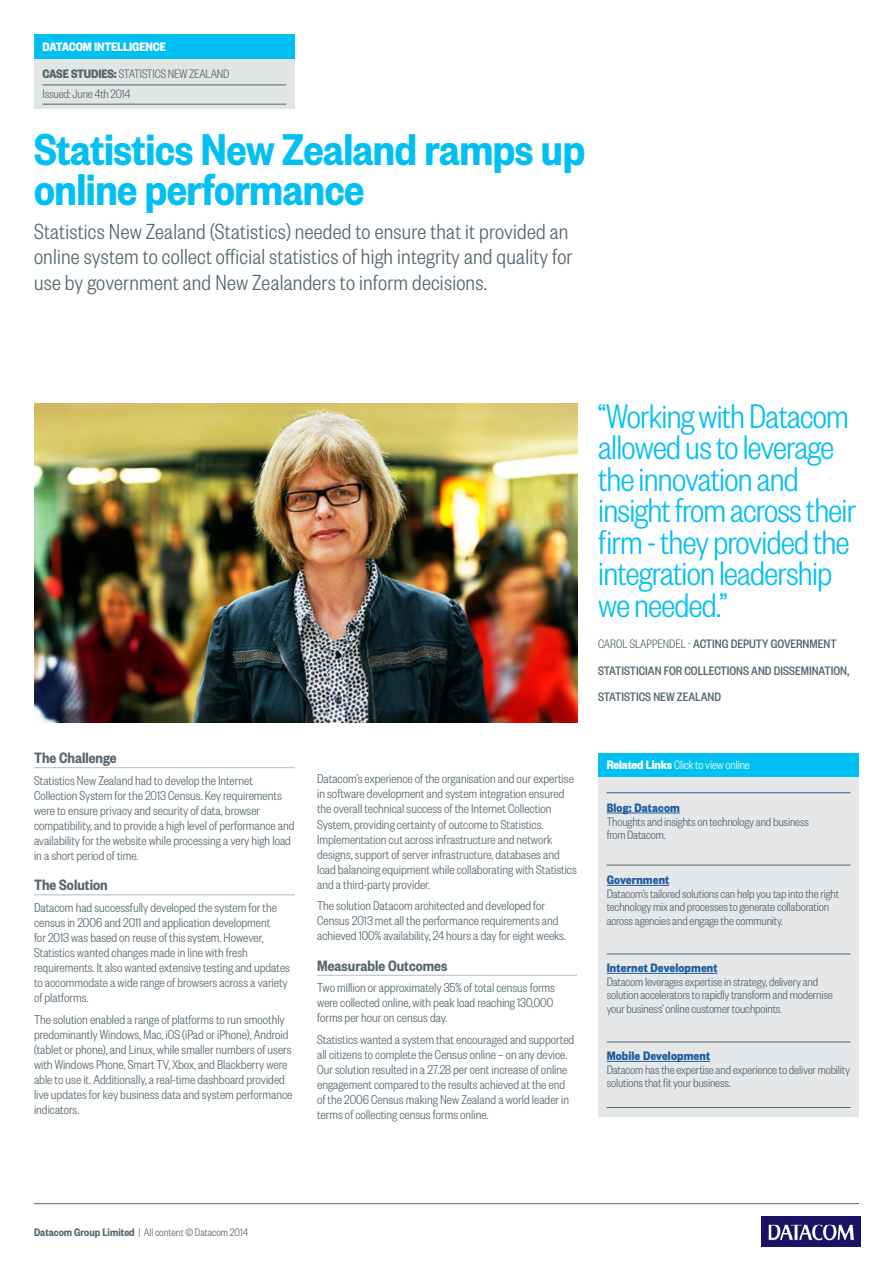
<style>
.page{position:relative;width:893px;height:1263px;background:#fff}
.page>*{position:absolute;margin:0;border:0;box-sizing:border-box;transform-origin:0 0}
.t1{font:600 48.9px/39.8px "Founders Grotesk Cond";letter-spacing:-.01em;color:#00c0f3}
.t2{font:300 37.5px/31.5px "Founders Grotesk Cond";letter-spacing:-.02em;color:#00c0f3}
.t3{font:300 24px/25.5px "Founders Grotesk Cond";letter-spacing:.01em;color:#546670}
.t4{font:600 16.5px "Founders Grotesk Cond";color:#546670}
.t5{font:300 14.25px/15px "Founders Grotesk Cond";color:#546670}
.t6{font:300 13.5px/13.5px "Founders Grotesk Cond";letter-spacing:-.01em;color:#546670}
.t7{font:500 13.5px/26.8px "Founders Grotesk Cond";color:#546670}
.t8{font:700 13.5px "Founders Grotesk Cond";letter-spacing:.01em;color:#215e9e}
.t9{font:300 13.5px "Founders Grotesk Cond";letter-spacing:-.01em;color:#fff}
.t10{font:300 12px "Founders Grotesk Cond";color:#546670}
.s1{font-weight:700;color:#fff}
.s2{font-weight:700}
.s3{font-weight:300}
.s4{font-weight:600}
</style>
<div class="page">
<hr style="left:34px;top:1203px;width:825px;height:1px;background:#546670">
<img style="left:762px;top:1216px;width:99px;height:31px">
<hr style="left:34px;top:767px;width:261px;height:1px;background:#afbcc3">
<hr style="left:34px;top:894px;width:261px;height:1px;background:#afbcc3">
<div style="left:34px;top:34px;width:261px;height:25px;background:#00c0f3"></div>
<div style="left:34px;top:59px;width:261px;height:49px;background:#e1e5e3"></div>
<hr style="left:43px;top:85px;width:243px;height:1px;background:#546670">
<hr style="left:43px;top:104px;width:243px;height:1px;background:#546670">
<hr style="left:317px;top:975px;width:260px;height:1px;background:#afbcc3">
<div style="left:598px;top:753px;width:261px;height:25px;background:#00c0f3"></div>
<div style="left:598px;top:778px;width:261px;height:339px;background:#e6e7e8"></div>
<hr style="left:607px;top:792px;width:243px;height:1px;background:#215e9e">
<hr style="left:607px;top:813px;width:73px;height:1px;background:#215e9e">
<hr style="left:607px;top:865px;width:243px;height:1px;background:#546670">
<hr style="left:607px;top:885px;width:62px;height:1px;background:#215e9e">
<hr style="left:607px;top:954px;width:243px;height:1px;background:#546670">
<hr style="left:607px;top:973px;width:111px;height:1px;background:#215e9e">
<hr style="left:607px;top:1042px;width:243px;height:1px;background:#546670">
<hr style="left:607px;top:1061px;width:103px;height:1px;background:#215e9e">
<hr style="left:607px;top:1107px;width:243px;height:1px;background:#546670">
<img style="left:34px;top:403px;width:544px;height:319px">
<p class="t6" style="left:43px;top:32px;width:188px;line-height:27.6px"><span class="s1">DATACOM INTELLIGENCE<br></span><span class="s2">CASE STUDIES:</span> STATISTICS NEW ZEALAND</p>
<p class="t6" style="left:43px;top:86px;width:89px">Issued: June 4th 2014</p>
<h1 class="t1" style="left:34px;top:127px;width:552px">Statistics New Zealand ramps up online performance</h1>
<h3 class="t3" style="left:34px;top:218px;width:540px">Statistics New Zealand (Statistics) needed to ensure that it provided an online system to collect official statistics of high integrity and quality for use by government and New Zealanders to inform decisions.</h3>
<p class="t4" style="left:34px;top:748px;width:84px">The Challenge</p>
<p class="t5" style="left:34px;top:772px;width:262px">Statistics New Zealand had to develop the Internet Collection System for the 2013 Census. Key requirements were to ensure privacy and security of data, browser compatibility, and to provide a high level of performance and availability for the website while processing a very high load in a short period of time.</p>
<p class="t4" style="left:34px;top:875px;width:75px">The Solution</p>
<p class="t5" style="left:34px;top:900px;width:258px">Datacom had successfully developed the system for the census in 2006 and 2011 and application development<br>for 2013 was based on reuse of this system. However, Statistics wanted changes made in line with fresh requirements. It also wanted extensive testing and updates to accommodate a wide range of browsers across a variety of platforms.</p>
<p class="t5" style="left:34px;top:1011px;width:260px">The solution enabled a range of platforms to run smoothly predominantly Windows, Mac, iOS (iPad or iPhone), Android (tablet or phone), and Linux, while smaller numbers of users with Windows Phone, Smart TV, Xbox, and Blackberry were able to use it. Additionally, a real-time dashboard provided live updates for key business data and system performance indicators.</p>
<h2 class="t2" style="left:598px;top:399px;width:259px">“Working with Datacom allowed us to leverage the innovation and insight from across their firm - they provided the integration leadership we needed.”</h2>
<p class="t7" style="left:598px;top:629px;width:253px"><span class="s3">CAROL SLAPPENDEL -</span> ACTING DEPUTY GOVERNMENT<br>STATISTICIAN FOR COLLECTIONS AND DISSEMINATION,<br>STATISTICS NEW ZEALAND</p>
<p class="t5" style="left:317px;top:771px;width:261px">Datacom’s experience of the organisation and our expertise in software development and system integration ensured the overall technical success of the Internet Collection System, providing certainty of outcome to Statistics.<br>Implementation cut across infrastructure and network designs, support of server infrastructure, databases and load balancing equipment while collaborating with Statistics and a third-party provider.</p>
<p class="t5" style="left:317px;top:898px;width:250px">The solution Datacom architected and developed for<br>Census 2013 met all the performance requirements and achieved 100% availability, 24 hours a day for eight weeks.</p>
<p class="t4" style="left:317px;top:955px;width:132px">Measurable Outcomes</p>
<p class="t5" style="left:317px;top:980px;width:239px;text-align:justify">Two million or approximately 35% of total census forms were collected online, with peak load reaching 130,000 forms per hour on census day.</p>
<p class="t5" style="left:317px;top:1032px;width:259px">Statistics wanted a system that encouraged and supported all citizens to complete the Census online – on any device.<br>Our solution resulted in a 27.28 per cent increase of online engagement compared to the results achieved at the end of the 2006 Census making New Zealand a world leader in terms of collecting census forms online.</p>
<p class="t9" style="left:607px;top:758px;width:145px"><span class="s2">Related Links</span> Click to view online</p>
<p class="t8" style="left:607px;top:799px;width:75px">Blog: Datacom</p>
<p class="t6" style="left:607px;top:814px;width:204px">Thoughts and insights on technology and business from Datacom.</p>
<p class="t8" style="left:607px;top:872px;width:64px">Government</p>
<p class="t6" style="left:607px;top:886px;width:234px">Datacom’s tailored solutions can help you tap into the right technology mix and processes to generate collaboration across agencies and engage the community.</p>
<p class="t8" style="left:607px;top:960px;width:112px">Internet Development</p>
<p class="t6" style="left:607px;top:974px;width:228px">Datacom leverages expertise in strategy, delivery and solution accelerators to rapidly transform and modernise your business’ online customer touchpoints.</p>
<p class="t8" style="left:607px;top:1048px;width:105px">Mobile Development</p>
<p class="t6" style="left:607px;top:1062px;width:245px">Datacom has the expertise and experience to deliver mobility solutions that fit your business.</p>
<p class="t10" style="left:34px;top:1225px;width:215px"><span class="s4">Datacom Group Limited</span> | All content © Datacom 2014</p>
</div>
